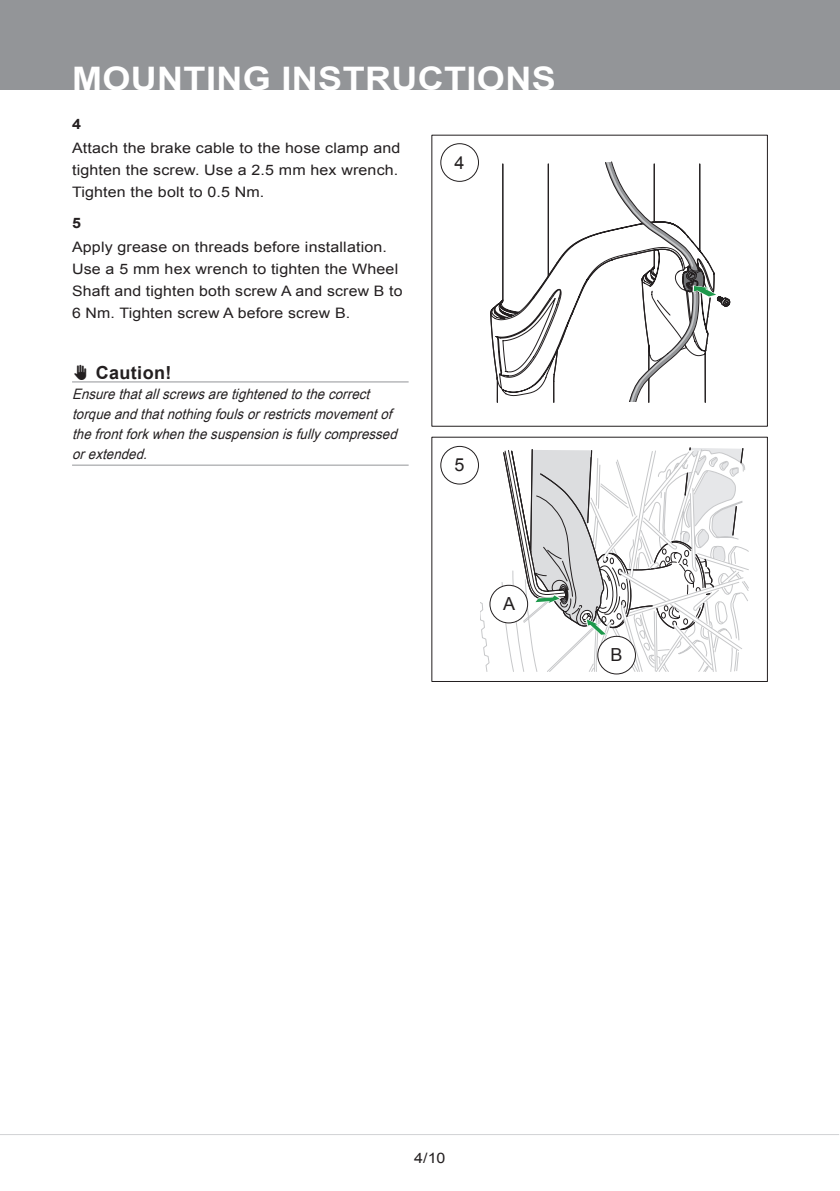
<style>
.page{position:relative;width:840px;height:1191px;background:#fff}
.page>*{position:absolute;margin:0;border:0;box-sizing:border-box;transform-origin:0 0}
._3_Header_Page_heade{font:700 32.4px "Arial";letter-spacing:.01em;color:#fff;scale:1.11 1}
.t1{font:700 18px "Arial";color:#231f20}
._10_Figure_no{font:18px "Arial";color:#231f20}
._6_Body_type{font:14.4px/22px "Arial";letter-spacing:.01em;color:#231f20;scale:1.11 1}
._9_Body_Type_Italic{font:italic 14.4px/20px "Arial Narrow";color:#231f20;scale:1.11 1}
._7_Body_type_StepNo{font:700 14.4px "Arial";color:#231f20;scale:1.11 1}
</style>
<div class="page">
<div style="left:0;top:0;width:839px;height:90px;background:#939598"></div>
<hr style="left:0;top:1134px;width:838px;height:1px;background:#d1d2d4">
<hr style="left:72px;top:381px;width:336px;height:1px;background:#939598">
<hr style="left:72px;top:465px;width:336px;height:1px;background:#939598">
<div style="left:440px;top:143px;width:38px;height:39px;border:1px solid #231f20;border-radius:50%"></div>
<div style="left:440px;top:446px;width:38px;height:38px;border:1px solid #231f20;border-radius:50%"></div>
<svg style="left:490px;top:163px;width:114px;height:240px"></svg>
<div style="left:569px;top:402px;width:74px;height:8px;background:#fff"></div>
<svg style="left:604px;top:161px;width:125px;height:242px"></svg>
<svg style="left:480px;top:449px;width:268px;height:222px"></svg>
<svg style="left:502px;top:447px;width:241px;height:183px"></svg>
<svg style="left:649px;top:562px;width:9px;height:7px"></svg>
<svg style="left:510px;top:450px;width:97px;height:185px"></svg>
<div style="left:489px;top:585px;width:38px;height:38px;background:#fff;border-radius:50%"></div>
<div style="left:489px;top:585px;width:39px;height:38px;border:1px solid #231f20;border-radius:50%"></div>
<div style="left:597px;top:636px;width:38px;height:38px;background:#fff;border-radius:50%"></div>
<div style="left:597px;top:636px;width:38px;height:38px;border:1px solid #231f20;border-radius:50%"></div>
<p class="_3_Header_Page_heade" style="left:72px;top:57px;width:437px">MOUNTING INSTRUCTIONS</p>
<p class="_7_Body_type_StepNo" style="left:72px;top:114px;width:10px">4</p>
<p class="_6_Body_type" style="left:72px;top:137px;width:297px">Attach the brake cable to the hose clamp and tighten the screw. Use a 2.5 mm hex wrench.<br>Tighten the bolt to 0.5 Nm.</p>
<p class="_7_Body_type_StepNo" style="left:72px;top:213px;width:10px">5</p>
<p class="_6_Body_type" style="left:72px;top:236px;width:299px">Apply grease on threads before installation.<br>Use a 5 mm hex wrench to tighten the Wheel Shaft and tighten both screw A and screw B to 6 Nm. Tighten screw A before screw B.</p>
<p class="t1" style="left:72px;top:361px;width:28px">✋✋CAUTION!</p>
<p class="_9_Body_Type_Italic" style="left:72px;top:383px;width:298px">Ensurethatallscrewsaretightenedtothecorrect torqueandthatnothingfoulsorrestrictsmovementof thefrontforkwhenthesuspensionisfullycompressed orextended.</p>
<p class="_10_Figure_no" style="left:454px;top:150px;width:12px">4</p>
<p class="_10_Figure_no" style="left:454px;top:453px;width:12px">5</p>
<p class="_10_Figure_no" style="left:503px;top:592px;width:14px">A</p>
<p class="_10_Figure_no" style="left:610px;top:643px;width:14px">B</p>
<p class="_6_Body_type" style="left:414px;top:1147px;width:30px">4/10</p>
</div>
